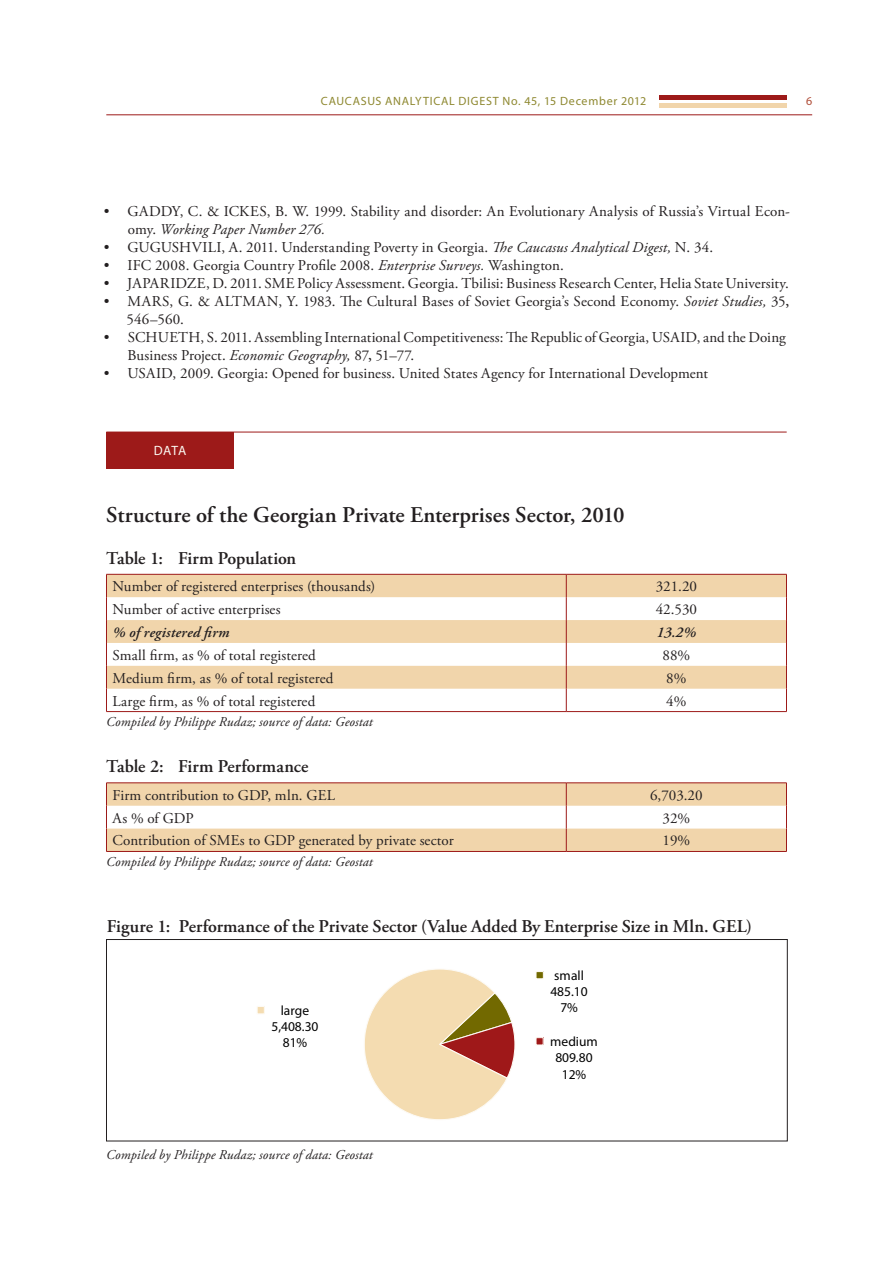
<style>
.page{position:relative;width:893px;height:1263px;background:#fff}
.page>*{position:absolute;margin:0;border:0;box-sizing:border-box;transform-origin:0 0}
.Ueberschrift_Artikel{font:600 22.5px "Adobe Garamond Pro";color:#231f20}
.Ueberschrift_Grafik{font:600 18px "Adobe Garamond Pro";color:#231f20}
.Aufzaehlung{font:15px/18px "Adobe Garamond Pro";letter-spacing:.01em;color:#231f20}
.Tabelle_Links{font:15px "Adobe Garamond Pro";color:#231f20}
.Tabelle_Links-2{font:italic 600 15px "Adobe Garamond Pro";letter-spacing:.015em;color:#231f20}
.Quelle_Tabelle{font:italic 13.5px "Adobe Garamond Pro";letter-spacing:.01em;color:#231f20}
.t1{font:13.5px/16.4px "Myriad Pro";letter-spacing:-.005em;color:#000;text-align:center}
.Abschnittsueberschri{font:13.5px "Myriad Pro";color:#fbf8f1}
.t2{font:12px "Myriad Pro";letter-spacing:.06em;color:#8e8830}
.t3{font:12px "Myriad Pro";color:#af4d38}
.s1{font-style:italic}
.s2{font-weight:600}
</style>
<div class="page">
<div style="left:659px;top:103px;width:128px;height:5px;background:#f1d5ab"></div>
<hr style="left:659px;top:96px;width:128px;height:4px;background:#9d1a19">
<hr style="left:106px;top:114px;width:706px;height:1px;background:#9d1a19">
<hr style="left:106px;top:432px;width:681px;height:1px;background:#9d1a19">
<div style="left:106px;top:432px;width:128px;height:36px;background:#9d1a19"></div>
<svg style="left:107px;top:575px;width:679px;height:114px;fill:#f1d5ab"></svg>
<svg style="left:566px;top:575px;width:1px;height:136px"></svg>
<hr style="left:106px;top:574px;width:460px;height:1px;background:#9d1a19">
<hr style="left:566px;top:574px;width:221px;height:1px;background:#9d1a19">
<svg style="left:106px;top:574px;width:1px;height:137px"></svg>
<svg style="left:786px;top:574px;width:1px;height:137px"></svg>
<hr style="left:106px;top:711px;width:460px;height:1px;background:#9d1a19">
<hr style="left:566px;top:711px;width:221px;height:1px;background:#9d1a19">
<svg style="left:107px;top:783px;width:679px;height:68px;fill:#f1d5ab"></svg>
<svg style="left:566px;top:783px;width:1px;height:68px"></svg>
<hr style="left:106px;top:782px;width:460px;height:1px;background:#9d1a19">
<hr style="left:566px;top:782px;width:221px;height:1px;background:#9d1a19">
<svg style="left:106px;top:783px;width:1px;height:68px"></svg>
<svg style="left:786px;top:783px;width:1px;height:68px"></svg>
<hr style="left:106px;top:851px;width:460px;height:1px;background:#9d1a19">
<hr style="left:566px;top:851px;width:221px;height:1px;background:#9d1a19">
<svg style="left:364px;top:969px;width:151px;height:151px"></svg>
<div style="left:536px;top:971px;width:8px;height:8px;background:#726900"></div>
<div style="left:535px;top:971px;width:9px;height:8px;border:1px solid #fdfaf4"></div>
<div style="left:536px;top:1037px;width:7px;height:8px;background:#9f1819"></div>
<div style="left:535px;top:1037px;width:9px;height:8px;border:1px solid #fdfaf4"></div>
<div style="left:257px;top:1006px;width:8px;height:8px;background:#f4dcb1"></div>
<div style="left:257px;top:1006px;width:8px;height:8px;border:1px solid #fdfaf4"></div>
<div style="left:106px;top:939px;width:681px;height:202px;border:1px solid #231f20"></div>
<p class="t2" style="left:321px;top:94px;width:327px">CAUCASUS ANALYTICAL DIGEST No. 45, 15 December 2012</p>
<p class="t3" style="left:806px;top:94px;width:8px">6</p>
<p class="Aufzaehlung" style="left:128px;top:203px;width:663px;text-indent:-24px">• GADDY, C. &amp; ICKES, B. W. 1999. Stability and disorder: An Evolutionary Analysis of Russia’s Virtual Econ&shy;omy. <span class="s1">Working Paper Number 276.</span></p>
<p class="Aufzaehlung" style="left:104px;top:239px;width:611px">• GUGUSHVILI, A. 2011. Understanding Poverty in Georgia. <span class="s1">The Caucasus Analytical Digest,</span> N. 34.</p>
<p class="Aufzaehlung" style="left:104px;top:257px;width:461px">• IFC 2008. Georgia Country Profile 2008. <span class="s1">Enterprise Surveys.</span> Washington.</p>
<p class="Aufzaehlung" style="left:104px;top:275px;width:686px">• JAPARIDZE, D. 2011. SME Policy Assessment. Georgia. Tbilisi: Business Research Center, Helia State University.</p>
<p class="Aufzaehlung" style="left:126px;top:293px;width:664px;text-indent:-23px">• MARS, G. &amp; ALTMAN, Y. 1983. The Cultural Bases of Soviet Georgia’s Second Economy. <span class="s1">Soviet Studies,</span> 35<span class="s2">,<br></span>546–560.</p>
<p class="Aufzaehlung" style="left:127px;top:329px;width:660px;text-indent:-23px">• SCHUETH, S. 2011. Assembling International Competitiveness: The Republic of Georgia, USAID, and the Doing<br>Business Project. <span class="s1">Economic Geography,</span> 87<span class="s2">,</span> 51–77.</p>
<p class="Aufzaehlung" style="left:104px;top:365px;width:605px">• USAID, 2009. Georgia: Opened for business. United States Agency for International Development</p>
<p class="Abschnittsueberschri" style="left:154px;top:442px;width:34px">DATA</p>
<p class="Ueberschrift_Artikel" style="left:106px;top:502px;width:520px">Structure of the Georgian Private Enterprises Sector, 2010</p>
<p class="Ueberschrift_Grafik" style="left:106px;top:547px;width:191px">Table 1: Firm Population</p>
<p class="Tabelle_Links" style="left:112px;top:577px;width:264px">Number of registered enterprises (thousands)</p>
<p class="Tabelle_Links" style="left:656px;top:577px;width:43px">321.20</p>
<p class="Tabelle_Links" style="left:112px;top:600px;width:170px">Number of active enterprises</p>
<p class="Tabelle_Links" style="left:656px;top:600px;width:43px">42.530</p>
<p class="Tabelle_Links-2" style="left:112px;top:623px;width:118px">% of registered firm</p>
<p class="Tabelle_Links-2" style="left:656px;top:623px;width:41px">13.2%</p>
<p class="Tabelle_Links" style="left:112px;top:646px;width:205px">Small firm, as % of total registered</p>
<p class="Tabelle_Links" style="left:663px;top:646px;width:29px">88%</p>
<p class="Tabelle_Links" style="left:112px;top:669px;width:222px">Medium firm, as % of total registered</p>
<p class="Tabelle_Links" style="left:666px;top:669px;width:22px">8%</p>
<p class="Tabelle_Links" style="left:112px;top:692px;width:204px">Large firm, as % of total registered</p>
<p class="Tabelle_Links" style="left:666px;top:692px;width:22px">4%</p>
<p class="Quelle_Tabelle" style="left:106px;top:714px;width:268px">Compiled by Philippe Rudaz; source of data: Geostat</p>
<p class="Ueberschrift_Grafik" style="left:106px;top:756px;width:204px">Table 2: Firm Performance</p>
<p class="Tabelle_Links" style="left:112px;top:786px;width:224px">Firm contribution to GDP, mln. GEL</p>
<p class="Tabelle_Links" style="left:650px;top:786px;width:54px">6,703.20</p>
<p class="Tabelle_Links" style="left:112px;top:809px;width:83px">As % of GDP</p>
<p class="Tabelle_Links" style="left:663px;top:809px;width:29px">32%</p>
<p class="Tabelle_Links" style="left:112px;top:832px;width:343px">Contribution of SMEs to GDP generated by private sector</p>
<p class="Tabelle_Links" style="left:663px;top:832px;width:29px">19%</p>
<p class="Quelle_Tabelle" style="left:106px;top:854px;width:268px">Compiled by Philippe Rudaz; source of data: Geostat</p>
<p class="Ueberschrift_Grafik" style="left:107px;top:916px;width:646px">Figure 1: Performance of the Private Sector (Value Added By Enterprise Size in Mln. GEL)</p>
<p class="t1" style="left:550px;top:967px;width:39px">small<br>485.10<br>7%</p>
<p class="t1" style="left:550px;top:1033px;width:49px">medium<br>809.80<br>12%</p>
<p class="t1" style="left:272px;top:1002px;width:48px">large<br>5,408.30<br>81%</p>
<p class="Quelle_Tabelle" style="left:106px;top:1147px;width:268px">Compiled by Philippe Rudaz; source of data: Geostat</p>
</div>
